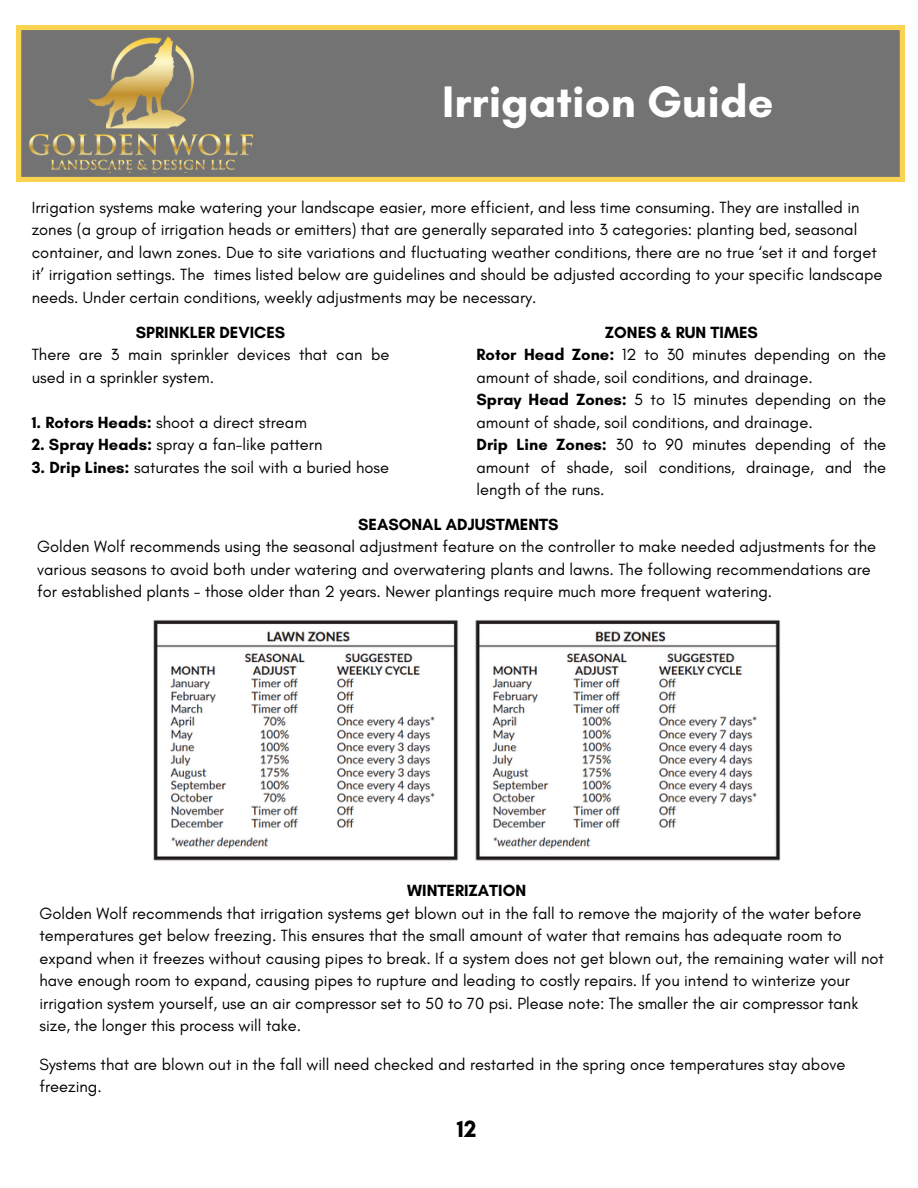
<style>
.page{position:relative;width:918px;height:1188px;background:#fff}
.page>*{position:absolute;margin:0;border:0;box-sizing:border-box;transform-origin:0 0}
.t1{font:700 45px "Glacial Indifference";color:#fff}
.t2{font:700 24px "Glacial Indifference";color:#000}
.t3{font:16.5px/22.5px "Glacial Indifference";color:#000}
.t4{font:700 16.5px "Glacial Indifference";color:#000}
.s1{font-weight:700}
</style>
<div class="page">
<svg style="left:17px;top:26px;width:887px;height:155px;background:#7d7a70"></svg>
<img style="left:28px;top:32px;width:229px;height:140px">
<img style="left:153px;top:620px;width:628px;height:241px">
<h1 class="t1" style="left:442px;top:74px;width:333px">Irrigation Guide</h1>
<p class="t3" style="left:32px;top:196px;width:852px">Irrigation systems make watering your landscape easier, more efficient, and less time consuming. They are installed in zones (a group of irrigation heads or emitters) that are generally separated into 3 categories: planting bed, seasonal container, and lawn zones. Due to site variations and fluctuating weather conditions, there are no true ‘set it and forget it’ irrigation settings. The times listed below are guidelines and should be adjusted according to your specific landscape needs. Under certain conditions, weekly adjustments may be necessary.</p>
<p class="t4" style="left:136px;top:322px;width:151px">SPRINKLER DEVICES</p>
<p class="t3" style="left:32px;top:343px;width:359px">There are 3 main sprinkler devices that can be used in a sprinkler system.</p>
<p class="t3" style="left:32px;top:410px;width:277px"><span class="s1">1. Rotors Heads:</span> shoot a direct stream</p>
<p class="t3" style="left:32px;top:433px;width:292px"><span class="s1">2. Spray Heads:</span> spray a fan-like pattern</p>
<p class="t3" style="left:32px;top:455px;width:359px"><span class="s1">3. Drip Lines:</span> saturates the soil with a buried hose</p>
<p class="t3" style="left:477px;top:320px;width:411px;text-indent:128px"><span class="s1">ZONES &amp; RUN TIMES<br>Rotor Head Zone:</span> 12 to 30 minutes depending on the amount of shade, soil conditions, and drainage.<br><span class="s1">Spray Head Zones:</span> 5 to 15 minutes depending on the amount of shade, soil conditions, and drainage.<br><span class="s1">Drip Line Zones:</span> 30 to 90 minutes depending of the amount of shade, soil conditions, drainage, and the length of the runs.</p>
<p class="t4" style="left:358px;top:514px;width:202px">SEASONAL ADJUSTMENTS</p>
<p class="t3" style="left:37px;top:535px;width:840px">Golden Wolf recommends using the seasonal adjustment feature on the controller to make needed adjustments for the various seasons to avoid both under watering and overwatering plants and lawns. The following recommendations are for established plants - those older than 2 years. Newer plantings require much more frequent watering.</p>
<p class="t4" style="left:407px;top:881px;width:121px">WINTERIZATION</p>
<p class="t3" style="left:39px;top:902px;width:846px">Golden Wolf recommends that irrigation systems get blown out in the fall to remove the majority of the water before temperatures get below freezing. This ensures that the small amount of water that remains has adequate room to expand when it freezes without causing pipes to break. If a system does not get blown out, the remaining water will not have enough room to expand, causing pipes to rupture and leading to costly repairs. If you intend to winterize your irrigation system yourself, use an air compressor set to 50 to 70 psi. Please note: The smaller the air compressor tank size, the longer this process will take.</p>
<p class="t3" style="left:39px;top:1053px;width:807px">Systems that are blown out in the fall will need checked and restarted in the spring once temperatures stay above freezing.</p>
<h2 class="t2" style="left:457px;top:1114px;width:21px">12</h2>
</div>
